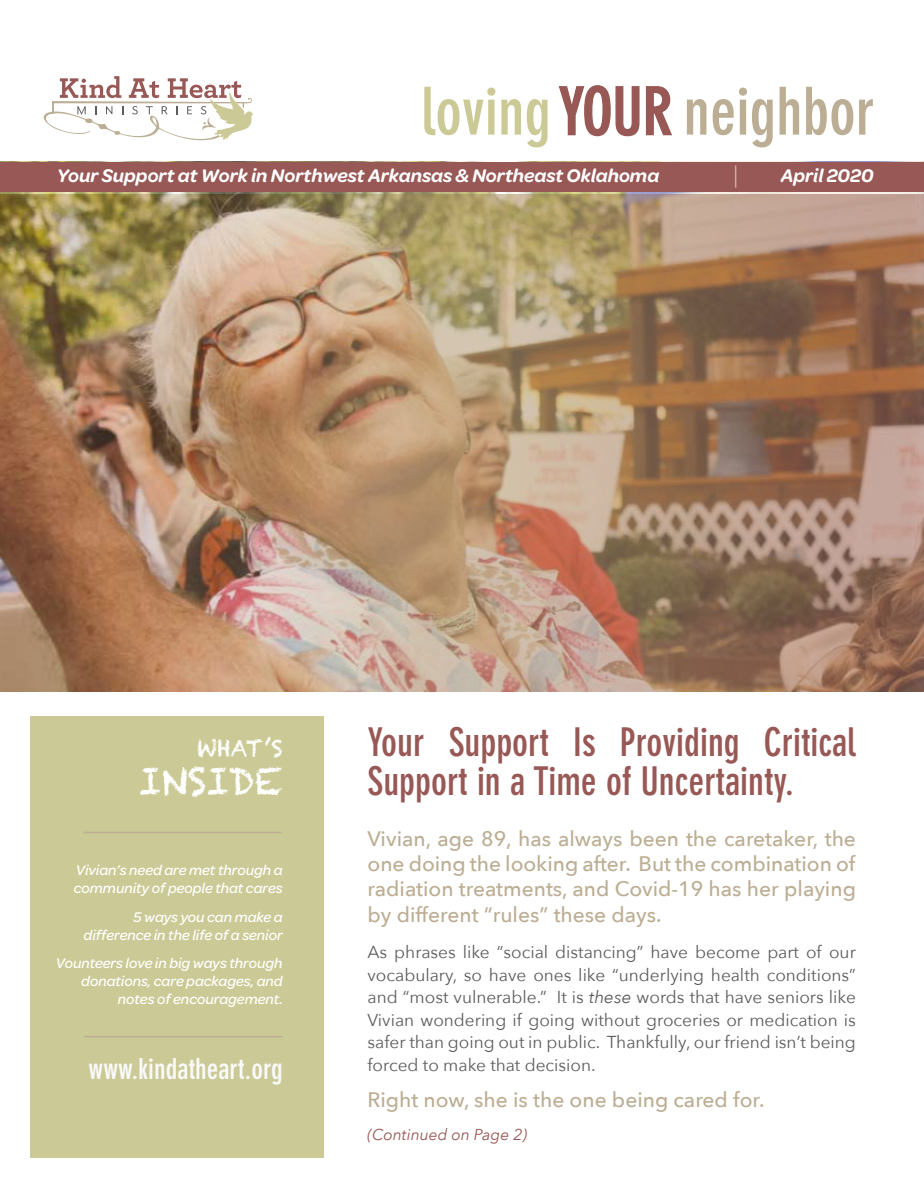
<style>
.page{position:relative;width:924px;height:1194px;background:#fff}
.page>*{position:absolute;margin:0;border:0;box-sizing:border-box;transform-origin:0 0}
.t1{font:700 condensed 64.95px "DIN Neuzeit Grotesk Std";color:#bcae94}
.t2{font:700 condensed 39px/39px "DIN Neuzeit Grotesk Std";color:#985855}
.t3{font:37.5px "Chalkduster";color:#fff}
.t4{font:700 condensed 28.5px "DIN Neuzeit Grotesk Std";color:#fafafa}
.t5{font:22.5px "Chalkduster";color:#fff}
.t6{font:500 21px/25.2px "Avenir Next";color:#bcae94;text-align:justify}
.t7{font:italic 600 19.5px "Omnes Girl Scouts";color:#fff}
.t8{font:17.25px/22.5px "Avenir Next";color:#5c5c5c;text-align:justify}
.t9{font:italic 15.75px "Avenir Next";color:#985855}
.t10{font:italic 500 15px/18px "Omnes Girl Scouts";color:#fff;text-align:right}
.s1{color:#cbca96}
.s2{color:#985855}
.s3{font-style:italic}
</style>
<div class="page">
<div style="left:0;top:162px;width:923px;height:29px;background:#985855"></div>
<hr style="left:734px;top:165px;width:2px;height:23px;background:#fff">
<svg style="left:44px;top:76px;width:209px;height:65px"></svg>
<img style="left:0;top:195px;width:923px;height:496px">
<svg style="left:558px;top:85px;width:114px;height:52px"></svg>
<div style="left:31px;top:716px;width:293px;height:441px;background:#cbca96"></div>
<hr style="left:83px;top:831px;width:198px;height:2px;background:#bcae94">
<hr style="left:84px;top:1035px;width:199px;height:2px;background:#bcae94">
<h1 class="t1" style="left:421px;top:74px;width:455px"><span class="s1">loving</span> <span class="s2">YOUR</span> neighbor</h1>
<p class="t7" style="left:57px;top:162px;width:603px">Your Support at Work in Northwest Arkansas &amp; Northeast Oklahoma</p>
<p class="t7" style="left:780px;top:162px;width:94px">April 2020</p>
<h3 class="t5" style="left:197px;top:735px;width:87px">WHAT’S</h3>
<h3 class="t3" style="left:139px;top:759px;width:145px">INSIDE</h3>
<p class="t10" style="left:74px;top:860px;width:210px;text-align:left">Vivian’s need are met through a community of people that cares</p>
<p class="t10" style="left:84px;top:906px;width:200px">5 ways you can make a difference in the life of a senior</p>
<p class="t10" style="left:56px;top:953px;width:228px">Vounteers love in big ways through donations, care packages, and notes of encouragement.</p>
<h3 class="t4" style="left:89px;top:1052px;width:195px">www.kindatheart.org</h3>
<h2 class="t2" style="left:367px;top:723px;width:490px">Your Support Is Providing Critical<br>Support in a Time of Uncertainty.</h2>
<p class="t6" style="left:367px;top:825px;width:490px">Vivian, age 89, has always been the caretaker, the one doing the looking after. But the combination of radiation treatments, and Covid-19 has her playing by different “rules” these days.</p>
<p class="t8" style="left:367px;top:940px;width:490px">As phrases like “social distancing” have become part of our vocabulary, so have ones like “underlying health conditions” and “most vulnerable.” It is <span class="s3">these</span> words that have seniors like Vivian wondering if going without groceries or medication is safer than going out in public. Thankfully, our friend isn’t being forced to make that decision.</p>
<p class="t6" style="left:367px;top:1086px;width:398px">Right now, she is the one being cared for.</p>
<p class="t9" style="left:367px;top:1120px;width:161px">(Continued on Page 2)</p>
</div>
